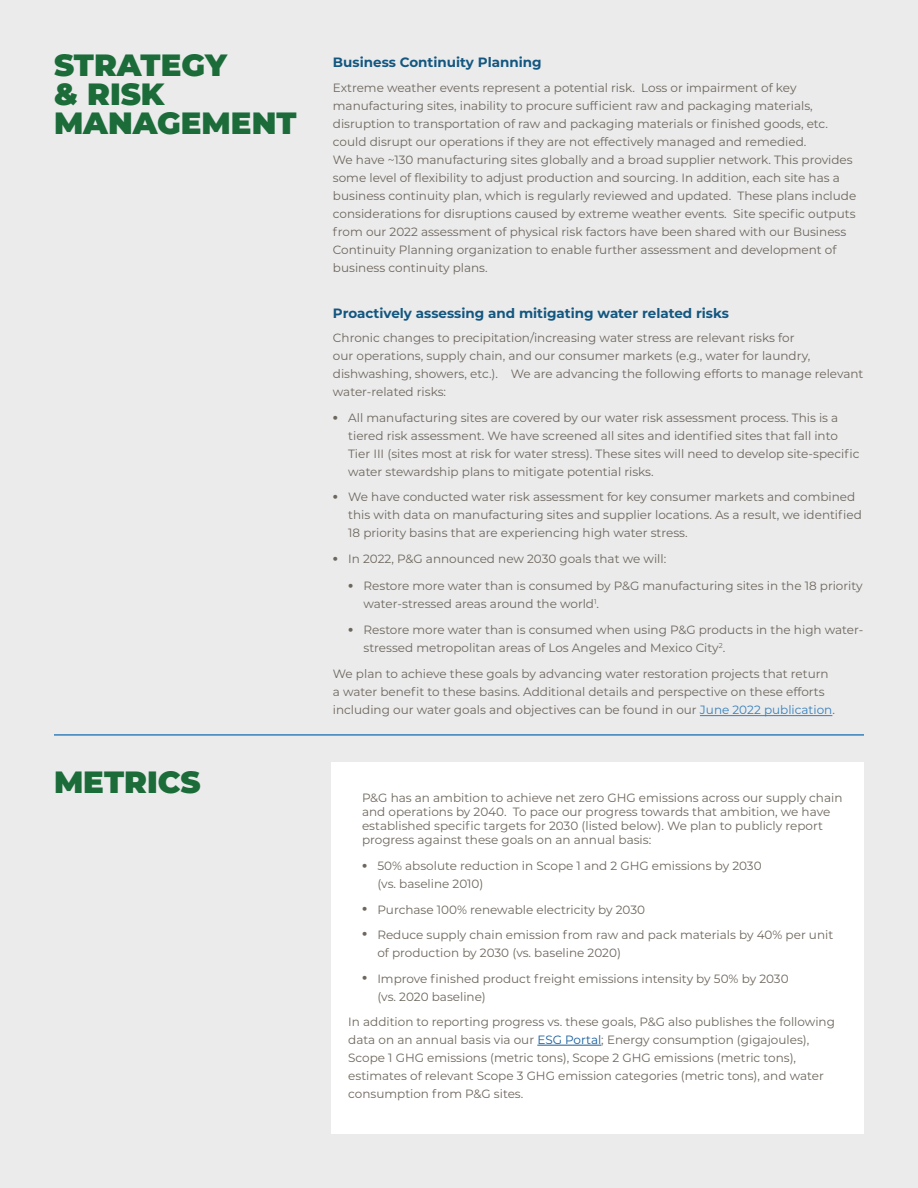
<style>
.page{position:relative;width:918px;height:1188px;background:#ebebec}
.page>*{position:absolute;margin:0;border:0;box-sizing:border-box;transform-origin:0 0}
.t1{font:900 30.75px/29.1px "Montserrat";color:#1b6c39}
.t2{font:700 13.5px "Montserrat";color:#135780}
.t3{font:12px/18px "Montserrat";color:#6d665c}
.t4{font:900 12px "Montserrat";color:#6d665c}
.s1{color:#3780bb}
.s2{color:#175d9e}
</style>
<div class="page">
<div style="left:332px;top:763px;width:532px;height:371px;background:#fff"></div>
<hr style="left:700px;top:715px;width:132px;height:1px;background:#3780bb">
<hr style="left:537px;top:1045px;width:64px;height:1px;background:#175d9e">
<hr style="left:54px;top:734px;width:810px;height:2px;background:#3780bb">
<h1 class="t1" style="left:54px;top:48px;width:244px">STRATEGY<br>&amp; RISK<br>MANAGEMENT</h1>
<h1 class="t1" style="left:54px;top:765px;width:148px">METRICS</h1>
<p class="t2" style="left:333px;top:53px;width:210px">Business Continuity Planning</p>
<p class="t3" style="left:333px;top:78px;width:525px">Extreme weather events represent a potential risk. Loss or impairment of key manufacturing sites, inability to procure sufficient raw and packaging materials, disruption to transportation of raw and packaging materials or finished goods, etc. could disrupt our operations if they are not effectively managed and remedied.<br>We have ~130 manufacturing sites globally and a broad supplier network. This provides some level of flexibility to adjust production and sourcing. In addition, each site has a business continuity plan, which is regularly reviewed and updated. These plans include considerations for disruptions caused by extreme weather events. Site specific outputs from our 2022 assessment of physical risk factors have been shared with our Business Continuity Planning organization to enable further assessment and development of business continuity plans.</p>
<p class="t2" style="left:333px;top:303px;width:397px">Proactively assessing and mitigating water related risks</p>
<p class="t3" style="left:333px;top:328px;width:532px">Chronic changes to precipitation/increasing water stress are relevant risks for<br>our operations, supply chain, and our consumer markets (e.g., water for laundry, dishwashing, showers, etc.). We are advancing the following efforts to manage relevant water-related risks:</p>
<p class="t4" style="left:333px;top:409px;width:7px">•</p>
<p class="t4" style="left:333px;top:488px;width:7px">•</p>
<p class="t3" style="left:348px;top:409px;width:513px">All manufacturing sites are covered by our water risk assessment process. This is a tiered risk assessment. We have screened all sites and identified sites that fall into Tier III (sites most at risk for water stress). These sites will need to develop site-specific water stewardship plans to mitigate potential risks.</p>
<p class="t3" style="left:348px;top:488px;width:515px">We have conducted water risk assessment for key consumer markets and combined this with data on manufacturing sites and supplier locations. As a result, we identified<br>18 priority basins that are experiencing high water stress.</p>
<p class="t3" style="left:348px;top:549px;width:320px">In 2022, P&amp;G announced new 2030 goals that we will:</p>
<p class="t3" style="left:364px;top:577px;width:501px">Restore more water than is consumed by P&amp;G manufacturing sites in the 18 priority water-stressed areas around the world<sup>1</sup>.</p>
<p class="t3" style="left:364px;top:621px;width:501px">Restore more water than is consumed when using P&amp;G products in the high water&shy;stressed metropolitan areas of Los Angeles and Mexico City<sup>2</sup>.</p>
<p class="t3" style="left:333px;top:665px;width:504px">We plan to achieve these goals by advancing water restoration projects that return a water benefit to these basins. Additional details and perspective on these efforts including our water goals and objectives can be found in our <span class="s1">June 2022 publication</span>.</p>
<p class="t4" style="left:333px;top:550px;width:7px">•</p>
<p class="t4" style="left:348px;top:577px;width:7px">•</p>
<p class="t4" style="left:348px;top:621px;width:7px">•</p>
<p class="t3" style="left:362px;top:790px;width:482px;line-height:14.2px">P&amp;G has an ambition to achieve net zero GHG emissions across our supply chain and operations by 2040. To pace our progress towards that ambition, we have established specific targets for 2030 (listed below). We plan to publicly report progress against these goals on an annual basis:</p>
<p class="t3" style="left:377px;top:857px;width:386px">50% absolute reduction in Scope 1 and 2 GHG emissions by 2030 (vs. baseline 2010)</p>
<p class="t4" style="left:362px;top:857px;width:7px">•</p>
<p class="t4" style="left:362px;top:900px;width:7px">•</p>
<p class="t3" style="left:377px;top:900px;width:269px">Purchase 100% renewable electricity by 2030</p>
<p class="t4" style="left:362px;top:925px;width:7px">•</p>
<p class="t4" style="left:362px;top:969px;width:7px">•</p>
<p class="t3" style="left:377px;top:925px;width:457px">Reduce supply chain emission from raw and pack materials by 40% per unit of production by 2030 (vs. baseline 2020)</p>
<p class="t3" style="left:377px;top:969px;width:413px">Improve finished product freight emissions intensity by 50% by 2030 (vs. 2020 baseline)</p>
<p class="t3" style="left:348px;top:1012px;width:488px">In addition to reporting progress vs. these goals, P&amp;G also publishes the following data on an annual basis via our <span class="s2">ESG Portal</span>; Energy consumption (gigajoules), Scope 1 GHG emissions (metric tons), Scope 2 GHG emissions (metric tons), estimates of relevant Scope 3 GHG emission categories (metric tons), and water consumption from P&amp;G sites.</p>
</div>
